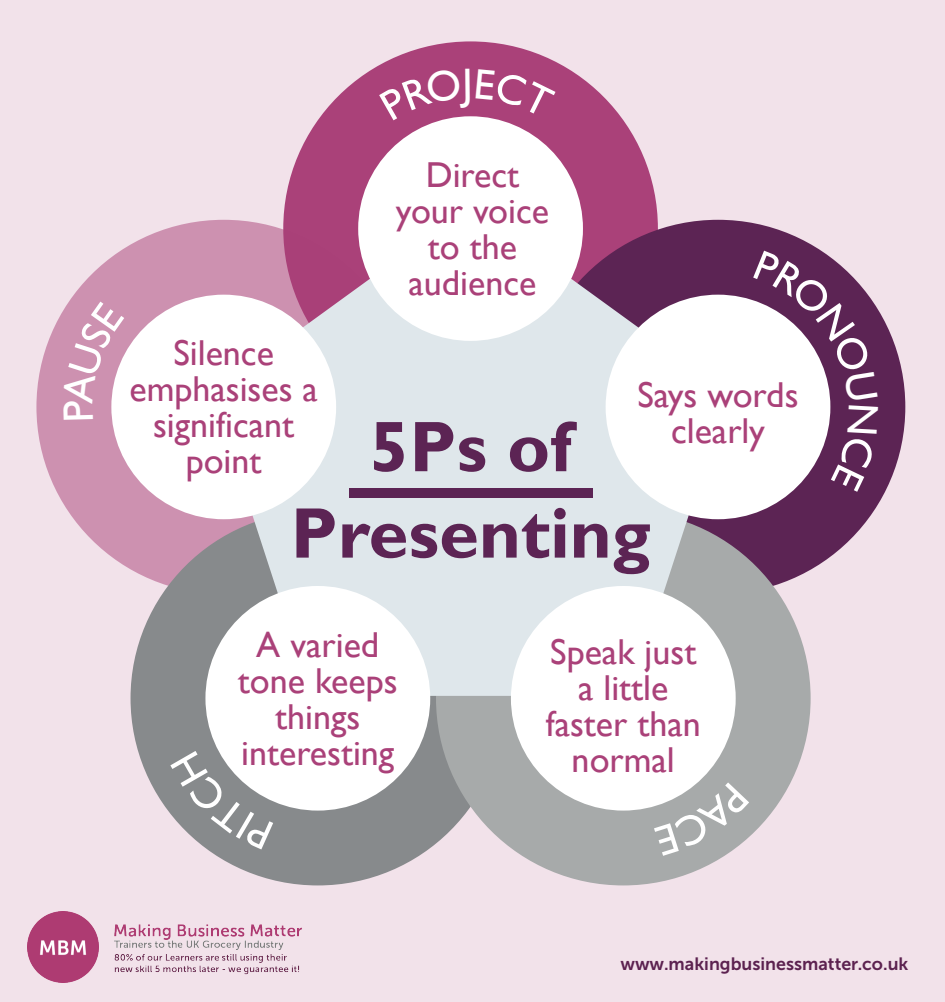
<style>
.page{position:relative;width:945px;height:1002px;background:#fff}
.page>*{position:absolute;margin:0;border:0;box-sizing:border-box;transform-origin:0 0}
.t1{font:700 72px/86.4px "Gill Sans";color:#5c2454;text-align:center}
.t2{font:36px/36px "Gill Sans";color:#aa4179;text-align:center}
.t3{font:17.8px "Museo Sans 700";color:#5c2250}
</style>
<div class="page">
<div style="left:0;top:0;width:944px;height:1002px;background:#f2e2ea"></div>
<div style="left:283px;top:41px;width:374px;height:375px;background:#aa4179;border-radius:50%"></div>
<div style="left:530px;top:220px;width:375px;height:374px;background:#5c2454;border-radius:50%"></div>
<div style="left:36px;top:220px;width:375px;height:374px;background:#cd91b0;border-radius:50%"></div>
<div style="left:130px;top:511px;width:375px;height:374px;background:#878a8c;border-radius:50%"></div>
<div style="left:436px;top:511px;width:374px;height:374px;background:#a7aaaa;border-radius:50%"></div>
<svg style="left:213px;top:206px;width:515px;height:490px;fill:#dfe7eb"></svg>
<div style="left:358px;top:116px;width:225px;height:225px;background:#fff;border-radius:50%"></div>
<div style="left:605px;top:295px;width:225px;height:224px;background:#fff;border-radius:50%"></div>
<div style="left:111px;top:295px;width:225px;height:224px;background:#fff;border-radius:50%"></div>
<div style="left:205px;top:586px;width:225px;height:225px;background:#fff;border-radius:50%"></div>
<div style="left:511px;top:586px;width:224px;height:225px;background:#fff;border-radius:50%"></div>
<div style="left:349px;top:489px;width:244px;height:9px;background:#5c2454"></div>
<img style="left:28px;top:911px;width:274px;height:72px">
<svg style="left:63px;top:302px;width:61px;height:116px"></svg>
<svg style="left:442px;top:116px;width:57px;height:4px"></svg>
<svg style="left:753px;top:251px;width:124px;height:241px"></svg>
<svg style="left:170px;top:751px;width:103px;height:98px"></svg>
<svg style="left:653px;top:782px;width:96px;height:74px"></svg>
<p class="t2" style="left:396px;top:158px;width:154px">Direct your voice to the audience</p>
<p class="t2" style="left:129px;top:336px;width:190px">Silence emphasises a significant point</p>
<p class="t2" style="left:637px;top:377px;width:162px">Says words clearly</p>
<h1 class="t1" style="left:290px;top:406px;width:361px">5Ps of<br>Presenting</h1>
<p class="t2" style="left:238px;top:627px;width:161px">A varied tone keeps things interesting</p>
<p class="t2" style="left:545px;top:634px;width:157px">Speak just a little faster than normal</p>
<p class="t3" style="left:620px;top:954px;width:289px">www.makingbusinessmatter.co.uk</p>
</div>
